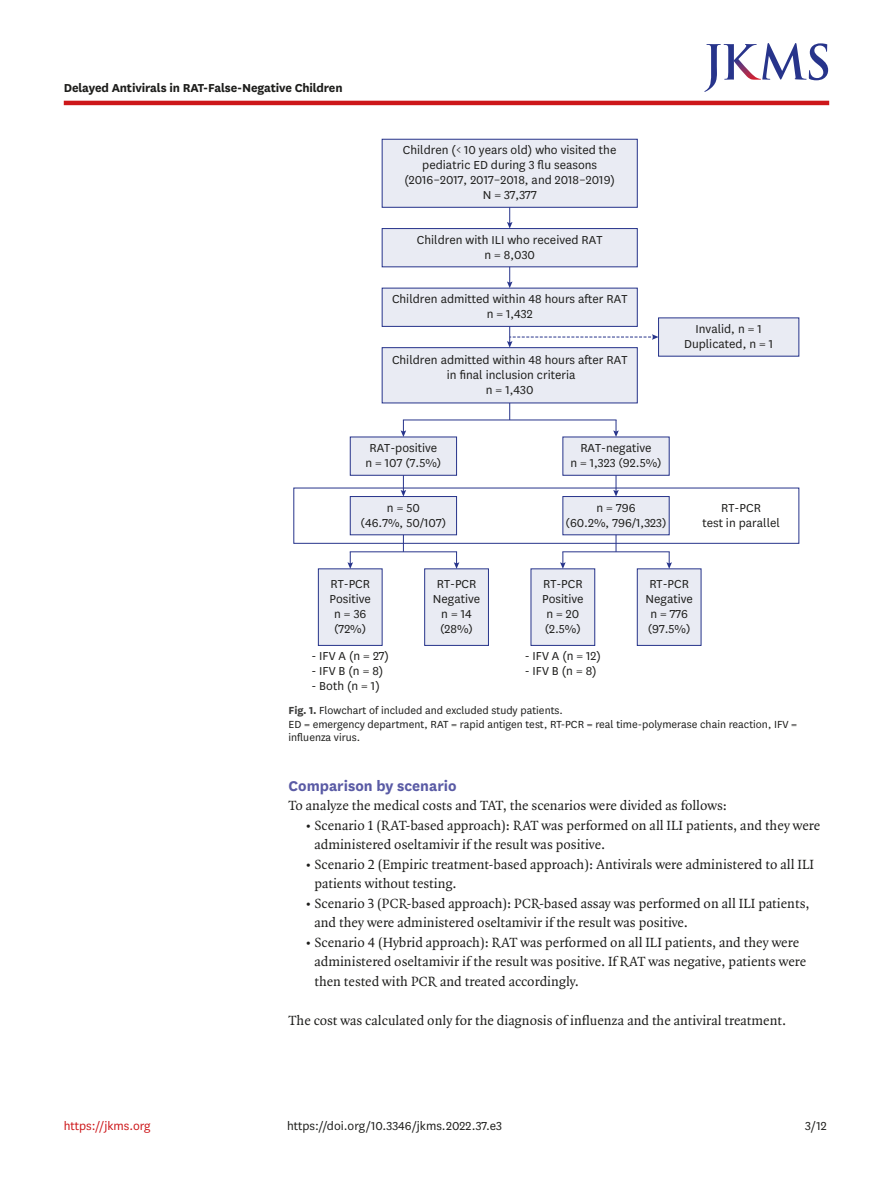
<style>
.page{position:relative;width:893px;height:1191px;background:#fff}
.page>*{position:absolute;margin:0;border:0;box-sizing:border-box;transform-origin:0 0}
.body_title2{font:700 16.5px "National";color:#5a5ba5}
.lu1_m{font:14.25px/19.5px "Quadraat OT";color:#1d1d1b}
.lu1_l{font:14.25px/19.5px "Quadraat OT";color:#1d1d1b}
.lu1_f{font:14.25px/19.5px "Quadraat OT";color:#1d1d1b}
.body_p{font:14.25px "Quadraat OT";color:#1d1d1b}
.body_p_first{font:14.25px "Quadraat OT";color:#1d1d1b}
.doi_running_footer{font:13.5px/15px "National";color:#1d1d1b;text-align:center}
.alt-title-type{font:700 13.5px "National";letter-spacing:-.01em;color:#1d1d1b}
.t1{font:13.5px "National";color:#cd171a}
.fig_caption{font:12px/13.5px "National";color:#1d1d1b}
.s1{font-weight:700;color:#3d3d3c}
</style>
<div class="page">
<hr style="left:64px;top:101px;width:765px;height:4px;background:#cd171a">
<svg style="left:704px;top:43px;width:124px;height:49px"></svg>
<div style="left:658px;top:318px;width:141px;height:38px;background:#e9ebf3"></div>
<svg style="left:507px;top:208px;width:5px;height:20px"></svg>
<svg style="left:507px;top:267px;width:5px;height:21px"></svg>
<svg style="left:507px;top:327px;width:151px;height:20px"></svg>
<svg style="left:613px;top:420px;width:6px;height:16px"></svg>
<svg style="left:401px;top:420px;width:5px;height:16px"></svg>
<svg style="left:509px;top:403px;width:1px;height:16px"></svg>
<hr style="left:403px;top:419px;width:213px;height:1px;background:#27348b">
<div style="left:350px;top:437px;width:107px;height:38px;background:#e9ebf3"></div>
<div style="left:318px;top:569px;width:64px;height:76px;background:#e9ebf3"></div>
<div style="left:318px;top:568px;width:64px;height:78px;border:1px solid #27348b"></div>
<div style="left:425px;top:569px;width:63px;height:76px;background:#e9ebf3"></div>
<div style="left:424px;top:568px;width:65px;height:78px;border:1px solid #27348b"></div>
<div style="left:350px;top:496px;width:107px;height:39px;background:#e9ebf3"></div>
<div style="left:350px;top:496px;width:107px;height:39px;border:1px solid #27348b"></div>
<svg style="left:401px;top:475px;width:5px;height:21px"></svg>
<svg style="left:454px;top:552px;width:5px;height:17px"></svg>
<svg style="left:347px;top:552px;width:6px;height:17px"></svg>
<svg style="left:403px;top:535px;width:1px;height:16px"></svg>
<hr style="left:350px;top:551px;width:107px;height:1px;background:#27348b">
<div style="left:531px;top:569px;width:64px;height:76px;background:#e9ebf3"></div>
<div style="left:531px;top:568px;width:64px;height:78px;border:1px solid #27348b"></div>
<div style="left:637px;top:569px;width:64px;height:76px;background:#e9ebf3"></div>
<div style="left:637px;top:568px;width:64px;height:78px;border:1px solid #27348b"></div>
<div style="left:563px;top:437px;width:106px;height:38px;background:#e9ebf3"></div>
<div style="left:563px;top:496px;width:106px;height:39px;background:#e9ebf3"></div>
<div style="left:562px;top:496px;width:107px;height:39px;border:1px solid #27348b"></div>
<svg style="left:613px;top:475px;width:6px;height:21px"></svg>
<svg style="left:666px;top:552px;width:6px;height:17px"></svg>
<svg style="left:560px;top:552px;width:6px;height:17px"></svg>
<svg style="left:616px;top:535px;width:1px;height:16px"></svg>
<hr style="left:563px;top:551px;width:106px;height:1px;background:#27348b">
<div style="left:382px;top:139px;width:255px;height:68px;background:#e9ebf3"></div>
<div style="left:382px;top:139px;width:256px;height:69px;border:1px solid #27348b"></div>
<div style="left:382px;top:228px;width:255px;height:39px;background:#e9ebf3"></div>
<div style="left:382px;top:228px;width:256px;height:39px;border:1px solid #27348b"></div>
<div style="left:382px;top:288px;width:255px;height:38px;background:#e9ebf3"></div>
<div style="left:382px;top:288px;width:256px;height:39px;border:1px solid #27348b"></div>
<div style="left:382px;top:348px;width:255px;height:55px;background:#e9ebf3"></div>
<div style="left:382px;top:347px;width:256px;height:56px;border:1px solid #27348b"></div>
<p class="alt-title-type" style="left:64px;top:78px;width:280px">Delayed Antivirals in RAT-False-Negative Children</p>
<p class="doi_running_footer" style="left:403px;top:142px;width:215px">Children (&lt; 10 years old) who visited the pediatric ED during 3 flu seasons (2016–2017, 2017–2018, and 2018–2019)<br>N = 37,377</p>
<p class="doi_running_footer" style="left:417px;top:232px;width:187px">Children with ILI who received RAT n = 8,030</p>
<p class="doi_running_footer" style="left:392px;top:291px;width:237px">Children admitted within 48 hours after RAT n = 1,432</p>
<p class="doi_running_footer" style="left:392px;top:352px;width:237px">Children admitted within 48 hours after RAT in final inclusion criteria<br>n = 1,430</p>
<p class="doi_running_footer" style="left:365px;top:440px;width:77px">RAT-positive n = 107 (7.5%)</p>
<p class="doi_running_footer" style="left:361px;top:499px;width:87px">n = 50<br>(46.7%, 50/107)</p>
<p class="doi_running_footer" style="left:570px;top:440px;width:93px">RAT-negative<br>n = 1,323 (92.5%)</p>
<p class="doi_running_footer" style="left:566px;top:499px;width:102px">n = 796<br>(60.2%, 796/1,323)</p>
<p class="doi_running_footer" style="left:684px;top:321px;width:91px">Invalid, n = 1<br>Duplicated, n = 1</p>
<p class="doi_running_footer" style="left:702px;top:499px;width:79px">RT-PCR<br>test in parallel</p>
<p class="doi_running_footer" style="left:329px;top:576px;width:43px">RT-PCR<br>Positive n = 36 (72%)</p>
<p class="doi_running_footer" style="left:433px;top:576px;width:49px">RT-PCR<br>Negative n = 14 (28%)</p>
<p class="doi_running_footer" style="left:311px;top:648px;width:79px">- IFV A (n = 27)</p>
<p class="doi_running_footer" style="left:311px;top:663px;width:74px">- IFV B (n = 8)</p>
<p class="doi_running_footer" style="left:311px;top:678px;width:70px">- Both (n = 1)</p>
<p class="doi_running_footer" style="left:542px;top:576px;width:43px">RT-PCR<br>Positive n = 20 (2.5%)</p>
<p class="doi_running_footer" style="left:645px;top:576px;width:49px">RT-PCR<br>Negative n = 776 (97.5%)</p>
<p class="doi_running_footer" style="left:525px;top:648px;width:78px">- IFV A (n = 12)</p>
<p class="doi_running_footer" style="left:525px;top:663px;width:74px">- IFV B (n = 8)</p>
<p class="fig_caption" style="left:289px;top:703px;width:510px"><span class="s1">Fig. 1.</span> Flowchart of included and excluded study patients.<br>ED = emergency department, RAT = rapid antigen test, RT-PCR = real time-polymerase chain reaction, IFV = influenza virus.</p>
<p class="body_title2" style="left:289px;top:774px;width:170px">Comparison by scenario</p>
<p class="body_p_first" style="left:289px;top:796px;width:440px">To analyze the medical costs and TAT, the scenarios were divided as follows:</p>
<p class="lu1_f" style="left:314px;top:815px;width:507px;text-indent:-9px">• Scenario 1 (RAT-based approach): RAT was performed on all ILI patients, and they were administered oseltamivir if the result was positive.</p>
<p class="lu1_m" style="left:314px;top:854px;width:501px;text-indent:-9px">• Scenario 2 (Empiric treatment-based approach): Antivirals were administered to all ILI patients without testing.</p>
<p class="lu1_m" style="left:314px;top:893px;width:497px;text-indent:-9px">• Scenario 3 (PCR-based approach): PCR-based assay was performed on all ILI patients, and they were administered oseltamivir if the result was positive.</p>
<p class="lu1_l" style="left:314px;top:932px;width:493px;text-indent:-9px">• Scenario 4 (Hybrid approach): RAT was performed on all ILI patients, and they were administered oseltamivir if the result was positive. If RAT was negative, patients were then tested with PCR and treated accordingly.</p>
<p class="body_p" style="left:289px;top:1010px;width:499px">The cost was calculated only for the diagnosis of influenza and the antiviral treatment.</p>
<p class="t1" style="left:64px;top:1116px;width:88px">https://jkms.org</p>
<p class="doi_running_footer" style="left:287px;top:1117px;width:217px">https://doi.org/10.3346/jkms.2022.37.e3</p>
<p class="doi_running_footer" style="left:805px;top:1117px;width:23px">3/12</p>
</div>
